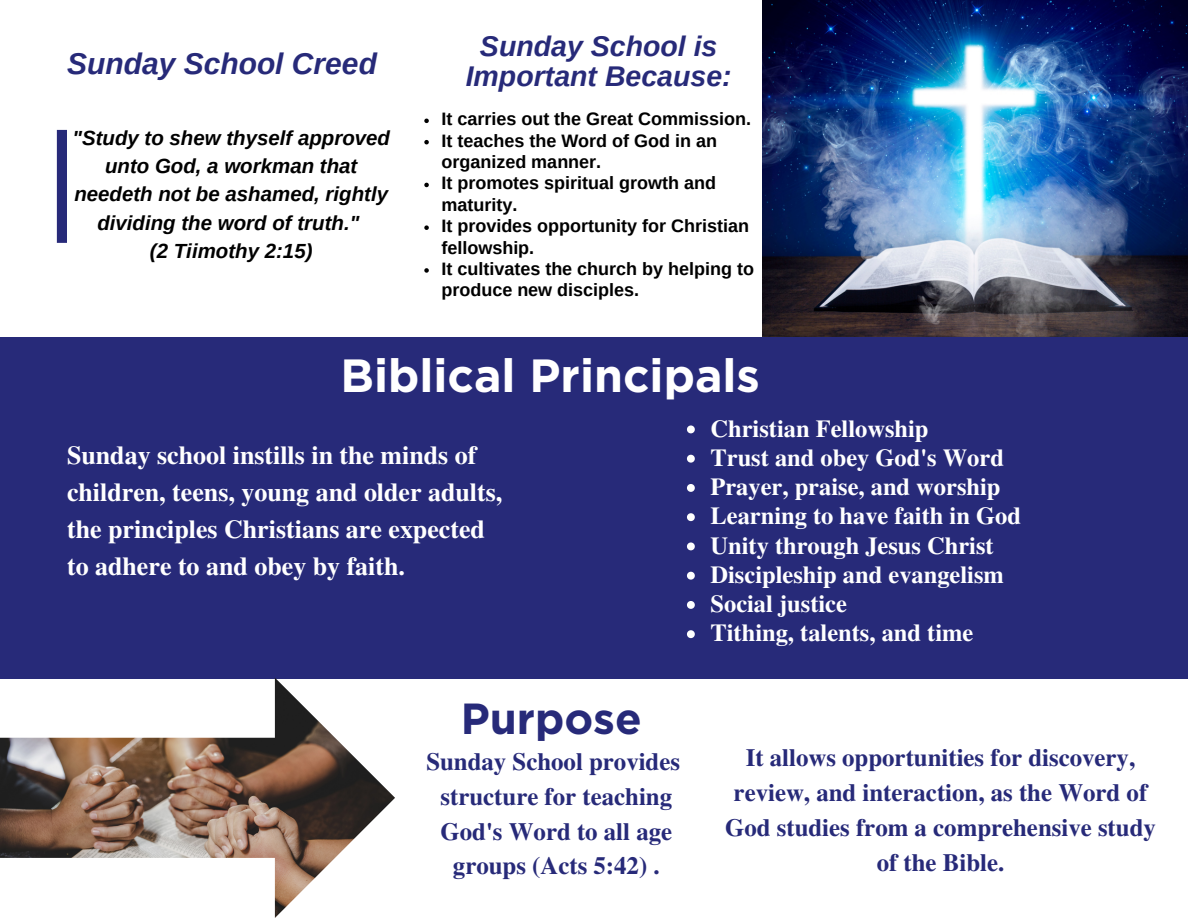
<style>
.page{position:relative;width:1188px;height:918px;background:#fff}
.page>*{position:absolute;margin:0;border:0;box-sizing:border-box;transform-origin:0 0}
.t1{font:700 46.5px "Gotham";color:#fff}
.t2{font:700 43.5px "Gotham";color:#272a79}
.t3{font:italic 700 30px "Arimo";color:#272a79}
.t4{font:italic 700 28.5px/30.3px "Arimo";color:#272a79;text-align:center}
.t5{font:700 25.95px/37.2px "Te X Gyre Termes";color:#fff}
.t6{font:700 24.9px/34.8px "Te X Gyre Termes";color:#272a79;text-align:center}
.t7{font:700 24.45px "Te X Gyre Termes";color:#fff}
.t8{font:italic 700 20.4px/28.2px "Arimo";color:#000;text-align:center}
.t9{font:700 18px/21.3px "Arimo";color:#000}
</style>
<div class="page">
<img style="left:763px;top:0;width:425px;height:337px">
<div style="left:0;top:337px;width:1188px;height:341px;background:#272a79"></div>
<div style="left:57px;top:130px;width:10px;height:113px;background:#272a79"></div>
<img style="left:0;top:678px;width:394px;height:240px">
<svg style="left:424px;top:119px;width:5px;height:4px"></svg>
<svg style="left:424px;top:140px;width:5px;height:4px"></svg>
<svg style="left:424px;top:183px;width:5px;height:4px"></svg>
<svg style="left:424px;top:225px;width:5px;height:5px"></svg>
<svg style="left:424px;top:268px;width:5px;height:5px"></svg>
<svg style="left:687px;top:425px;width:8px;height:8px"></svg>
<svg style="left:687px;top:455px;width:8px;height:8px"></svg>
<svg style="left:687px;top:484px;width:8px;height:8px"></svg>
<svg style="left:687px;top:513px;width:8px;height:8px"></svg>
<svg style="left:687px;top:542px;width:8px;height:8px"></svg>
<svg style="left:687px;top:572px;width:8px;height:8px"></svg>
<svg style="left:687px;top:601px;width:8px;height:8px"></svg>
<svg style="left:687px;top:630px;width:8px;height:8px"></svg>
<h1 class="t3" style="left:67px;top:46px;width:311px">Sunday School Creed</h1>
<p class="t8" style="left:72px;top:124px;width:319px">"Study to shew thyself approved unto God, a workman that needeth not be ashamed, rightly dividing the word of truth."<br>(2 Tiimothy 2:15)</p>
<h5 class="t4" style="left:466px;top:31px;width:268px">Sunday School is<br>Important Because:</h5>
<h2 class="t9" style="left:441px;top:108px;width:311px">It carries out the Great Commission.</h2>
<p class="t9" style="left:441px;top:130px;width:277px">It teaches the Word of God in an organized manner.</p>
<p class="t9" style="left:441px;top:173px;width:276px">It promotes spiritual growth and maturity.</p>
<p class="t9" style="left:441px;top:215px;width:309px">It provides opportunity for Christian fellowship.</p>
<p class="t9" style="left:441px;top:258px;width:314px">It cultivates the church by helping to produce new disciples.</p>
<h3 class="t1" style="left:340px;top:347px;width:421px">Biblical Principals</h3>
<p class="t5" style="left:67px;top:435px;width:437px">Sunday school instills in the minds of children, teens, young and older adults, the principles Christians are expected to adhere to and obey by faith.</p>
<h2 class="t2" style="left:461px;top:692px;width:183px">Purpose</h2>
<h3 class="t6" style="left:426px;top:743px;width:255px">Sunday School provides structure for teaching<br>God's Word to all age groups (Acts 5:42) .</h3>
<p class="t7" style="left:711px;top:409px;width:220px">Christian Fellowship</p>
<p class="t7" style="left:711px;top:439px;width:295px">Trust and obey God's Word</p>
<p class="t7" style="left:711px;top:468px;width:292px">Prayer, praise, and worship</p>
<p class="t7" style="left:711px;top:497px;width:312px">Learning to have faith in God</p>
<p class="t7" style="left:711px;top:526px;width:285px">Unity through Jesus Christ</p>
<p class="t7" style="left:711px;top:556px;width:295px">Discipleship and evangelism</p>
<p class="t7" style="left:711px;top:585px;width:138px">Social justice</p>
<h1 class="t7" style="left:711px;top:614px;width:264px">Tithing, talents, and time</h1>
<h3 class="t6" style="left:725px;top:739px;width:432px">It allows opportunities for discovery, review, and interaction, as the Word of<br>God studies from a comprehensive study of the Bible.</h3>
</div>
